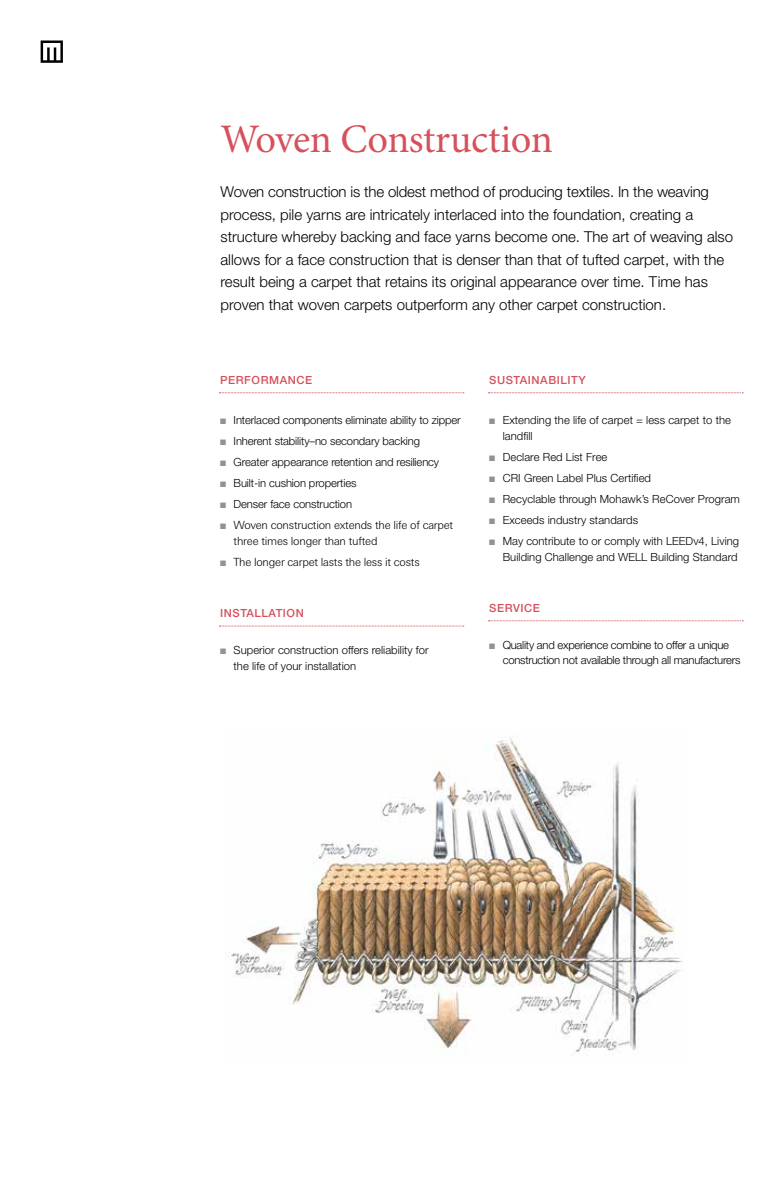
<style>
.page{position:relative;width:783px;height:1188px;background:#fff}
.page>*{position:absolute;margin:0;border:0;box-sizing:border-box;transform-origin:0 0}
.t1{font:40.5px "Minion Pro";letter-spacing:-.01em;color:#d6515c}
.t2{font:300 15px/22.5px "Helvetica Neue LT Std";color:#000}
.t3{font:300 11.25px/15.8px "Helvetica Neue LT Std";letter-spacing:.005em;color:#000}
.t4{font:300 11.25px/15.8px "Linotype Univers Basic";letter-spacing:-.02em;color:#000}
.t5{font:300 11.25px/15.8px "Helvetica Neue LT Std";letter-spacing:-.02em;color:#000}
.t6{font:500 11.25px "Helvetica Neue LT Std";letter-spacing:.05em;color:#d6515c}
.s1{color:#909396}
</style>
<div class="page">
<svg style="left:40px;top:40px;width:23px;height:23px"></svg>
<img style="left:225px;top:736px;width:457px;height:318px">
<svg style="left:488px;top:393px;width:255px;height:1px"></svg>
<svg style="left:488px;top:621px;width:255px;height:1px"></svg>
<svg style="left:219px;top:393px;width:245px;height:1px"></svg>
<svg style="left:219px;top:626px;width:245px;height:1px"></svg>
<h1 class="t1" style="left:220px;top:112px;width:334px">Woven Construction</h1>
<p class="t2" style="left:220px;top:180px;width:514px">Woven construction is the oldest method of producing textiles. In the weaving process, pile yarns are intricately interlaced into the foundation, creating a structure whereby backing and face yarns become one. The art of weaving also allows for a face construction that is denser than that of tufted carpet, with the result being a carpet that retains its original appearance over time. Time has proven that woven carpets outperform any other carpet construction.</p>
<p class="t6" style="left:220px;top:373px;width:94px">PERFORMANCE</p>
<p class="t3" style="left:220px;top:412px;width:242px"><span class="s1">■</span> Interlaced components eliminate ability to zipper</p>
<p class="t3" style="left:220px;top:433px;width:201px"><span class="s1">■</span> Inherent stability–no secondary backing</p>
<p class="t3" style="left:220px;top:454px;width:221px"><span class="s1">■</span> Greater appearance retention and resiliency</p>
<p class="t3" style="left:220px;top:475px;width:138px"><span class="s1">■</span> Built-in cushion properties</p>
<p class="t3" style="left:220px;top:496px;width:133px"><span class="s1">■</span> Denser face construction</p>
<p class="t4" style="left:234px;top:517px;width:221px;text-indent:-13px"><span class="s1">■</span> Woven construction extends the life of carpet three times longer than tufted</p>
<p class="t4" style="left:220px;top:554px;width:201px"><span class="s1">■</span> The longer carpet lasts the less it costs</p>
<p class="t6" style="left:220px;top:606px;width:85px">INSTALLATION</p>
<p class="t3" style="left:234px;top:642px;width:197px;text-indent:-13px"><span class="s1">■</span> Superior construction offers reliability for the life of your installation</p>
<p class="t6" style="left:489px;top:373px;width:98px">SUSTAINABILITY</p>
<p class="t3" style="left:503px;top:412px;width:230px;text-indent:-13px"><span class="s1">■</span> Extending the life of carpet = less carpet to the landfill</p>
<p class="t3" style="left:489px;top:449px;width:120px"><span class="s1">■</span> Declare Red List Free</p>
<p class="t3" style="left:489px;top:470px;width:163px"><span class="s1">■</span> CRI Green Label Plus Certified</p>
<p class="t3" style="left:489px;top:491px;width:252px"><span class="s1">■</span> Recyclable through Mohawk’s ReCover Program</p>
<p class="t3" style="left:489px;top:512px;width:150px"><span class="s1">■</span> Exceeds industry standards</p>
<p class="t3" style="left:489px;top:533px;width:251px;text-align:right"><span class="s1">■</span> May contribute to or comply with LEEDv4, Living<br>Building Challenge and WELL Building Standard</p>
<p class="t6" style="left:489px;top:601px;width:52px">SERVICE</p>
<p class="t5" style="left:503px;top:637px;width:239px;text-indent:-13px"><span class="s1">■</span> Quality and experience combine to offer a unique construction not available through all manufacturers</p>
</div>
